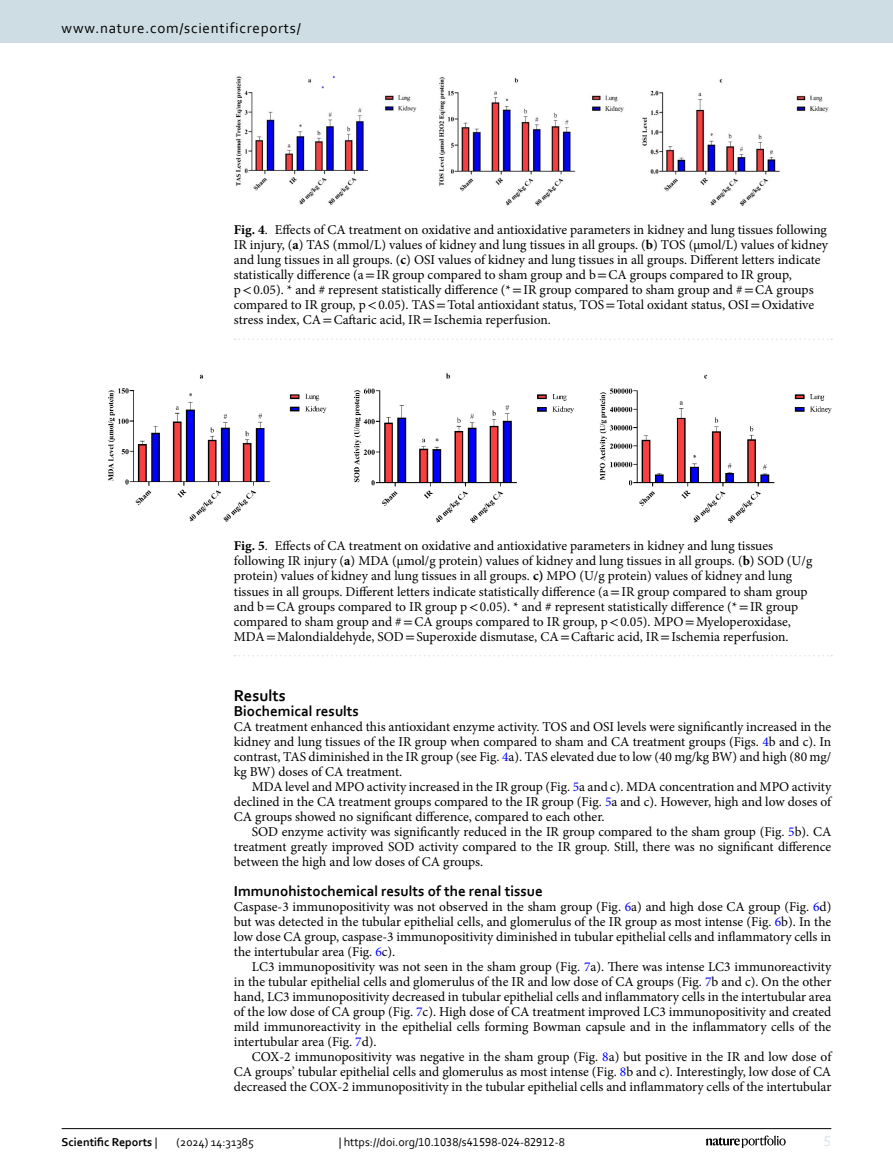
<style>
.page{position:relative;width:893px;height:1174px;background:#fff}
.page>*{position:absolute;margin:0;border:0;box-sizing:border-box;transform-origin:0 0}
.Head_1{font:700 16.5px "Corbel";color:#000}
.Head_2{font:700 15px "Corbel";color:#000}
.t1{font:15px "Corbel";letter-spacing:.05em;color:#000}
.Head_2_After_1{font:700 15px "Corbel";color:#000}
.t2{font:15px "Corbel";color:#d9e4eb}
.Body_Text_Indent{font:13.5px/15px "Minion Pro";color:#000;text-align:justify}
.Figure_Caption{font:13.5px/15px "Minion Pro";color:#000}
.Body_Text{font:13.5px/15px "Minion Pro";color:#000;text-align:justify}
.t3{font:12px "Corbel";color:#000}
.t4{font:700 12px "Corbel";color:#000}
.s1{font-weight:700}
.s2{font-family:"STIX"}
.s3{color:#00f}
.s4{font-weight:400}
</style>
<div class="page">
<img style="left:108px;top:373px;width:723px;height:149px">
<svg style="left:235px;top:655px;width:597px;height:1px"></svg>
<img style="left:236px;top:76px;width:593px;height:130px">
<svg style="left:235px;top:338px;width:597px;height:2px"></svg>
<hr style="left:62px;top:1128px;width:769px;height:1px;background:#000">
<svg style="left:706px;top:1135px;width:80px;height:12px"></svg>
<div style="left:0;top:0;width:893px;height:43px;background:#cedde4"></div>
<p class="t1" style="left:62px;top:18px;width:241px">www.nature.com/scientificreports/</p>
<p class="Figure_Caption" style="left:234px;top:222px;width:596px"><span class="s1">Fig. 4</span>. Effects of CA treatment on oxidative and antioxidative parameters in kidney and lung tissues following IR injury, (<span class="s1">a</span>) TAS (mmol/L) values of kidney and lung tissues in all groups. (<span class="s1">b</span>) TOS (µmol/L) values of kidney and lung tissues in all groups. (<span class="s1">c</span>) OSI values of kidney and lung tissues in all groups. Different letters indicate statistically difference (a<span class="s2">=</span>IR group compared to sham group and b<span class="s2">=</span>CA groups compared to IR group, p<span class="s2">&lt;</span>0.05). * and # represent statistically difference (*<span class="s2">=</span>IR group compared to sham group and #<span class="s2">=</span>CA groups compared to IR group, p<span class="s2">&lt;</span>0.05). TAS<span class="s2">=</span>Total antioxidant status, TOS<span class="s2">=</span>Total oxidant status, OSI<span class="s2">=</span>Oxidative stress index, CA<span class="s2">=</span>Caftaric acid, IR<span class="s2">=</span>Ischemia reperfusion.</p>
<p class="Figure_Caption" style="left:234px;top:539px;width:580px"><span class="s1">Fig. 5</span>. Effects of CA treatment on oxidative and antioxidative parameters in kidney and lung tissues following IR injury (<span class="s1">a</span>) MDA (µmol/g protein) values of kidney and lung tissues in all groups. (<span class="s1">b</span>) SOD (U/g protein) values of kidney and lung tissues in all groups. <span class="s1">c)</span> MPO (U/g protein) values of kidney and lung tissues in all groups. Different letters indicate statistically difference (a<span class="s2">=</span>IR group compared to sham group and b<span class="s2">=</span>CA groups compared to IR group p<span class="s2">&lt;</span>0.05). * and # represent statistically difference (*<span class="s2">=</span>IR group compared to sham group and #<span class="s2">=</span>CA groups compared to IR group, p<span class="s2">&lt;</span>0.05). MPO<span class="s2">=</span>Myeloperoxidase, MDA<span class="s2">=</span>Malondialdehyde, SOD<span class="s2">=</span>Superoxide dismutase, CA<span class="s2">=</span>Caftaric acid, IR<span class="s2">=</span>Ischemia reperfusion.</p>
<p class="Head_1" style="left:234px;top:685px;width:53px">Results</p>
<p class="Head_2_After_1" style="left:234px;top:701px;width:127px">Biochemical results</p>
<p class="Body_Text" style="left:234px;top:719px;width:599px">CA treatment enhanced this antioxidant enzyme activity. TOS and OSI levels were significantly increased in the kidney and lung tissues of the IR group when compared to sham and CA treatment groups (Figs. <span class="s3">4</span>b and c). In contrast, TAS diminished in the IR group (see Fig. <span class="s3">4</span>a). TAS elevated due to low (40 mg/kg BW) and high (80 mg/ kg BW) doses of CA treatment.</p>
<p class="Body_Text_Indent" style="left:234px;top:779px;width:599px;text-indent:18px">MDA level and MPO activity increased in the IR group (Fig. <span class="s3">5</span>a and c). MDA concentration and MPO activity declined in the CA treatment groups compared to the IR group (Fig. <span class="s3">5</span>a and c). However, high and low doses of CA groups showed no significant difference, compared to each other.</p>
<p class="Body_Text_Indent" style="left:234px;top:824px;width:599px;text-indent:18px">SOD enzyme activity was significantly reduced in the IR group compared to the sham group (Fig. <span class="s3">5</span>b). CA treatment greatly improved SOD activity compared to the IR group. Still, there was no significant difference between the high and low doses of CA groups.</p>
<p class="Head_2" style="left:234px;top:881px;width:310px">Immunohistochemical results of the renal tissue</p>
<p class="Body_Text" style="left:234px;top:899px;width:599px">Caspase-3 immunopositivity was not observed in the sham group (Fig. <span class="s3">6</span>a) and high dose CA group (Fig. <span class="s3">6</span>d) but was detected in the tubular epithelial cells, and glomerulus of the IR group as most intense (Fig. <span class="s3">6</span>b). In the low dose CA group, caspase-3 immunopositivity diminished in tubular epithelial cells and inflammatory cells in the intertubular area (Fig. <span class="s3">6</span>c).</p>
<p class="Body_Text_Indent" style="left:234px;top:959px;width:599px;text-indent:18px">LC3 immunopositivity was not seen in the sham group (Fig. <span class="s3">7</span>a). There was intense LC3 immunoreactivity in the tubular epithelial cells and glomerulus of the IR and low dose of CA groups (Fig. <span class="s3">7</span>b and c). On the other hand, LC3 immunopositivity decreased in tubular epithelial cells and inflammatory cells in the intertubular area of the low dose of CA group (Fig. <span class="s3">7</span>c). High dose of CA treatment improved LC3 immunopositivity and created mild immunoreactivity in the epithelial cells forming Bowman capsule and in the inflammatory cells of the intertubular area (Fig. <span class="s3">7</span>d).</p>
<p class="Body_Text_Indent" style="left:234px;top:1049px;width:599px;text-indent:18px">COX-2 immunopositivity was negative in the sham group (Fig. <span class="s3">8</span>a) but positive in the IR and low dose of CA groups’ tubular epithelial cells and glomerulus as most intense (Fig. <span class="s3">8</span>b and c). Interestingly, low dose of CA decreased the COX-2 immunopositivity in the tubular epithelial cells and inflammatory cells of the intertubular</p>
<p class="t4" style="left:62px;top:1134px;width:97px">Scientific Reports <span class="s4">|</span></p>
<p class="t3" style="left:177px;top:1134px;width:79px">(2024) 14:31385</p>
<p class="t3" style="left:339px;top:1134px;width:228px">| https://doi.org/10.1038/s41598-024-82912-8</p>
<p class="t2" style="left:824px;top:1132px;width:9px">5</p>
</div>
